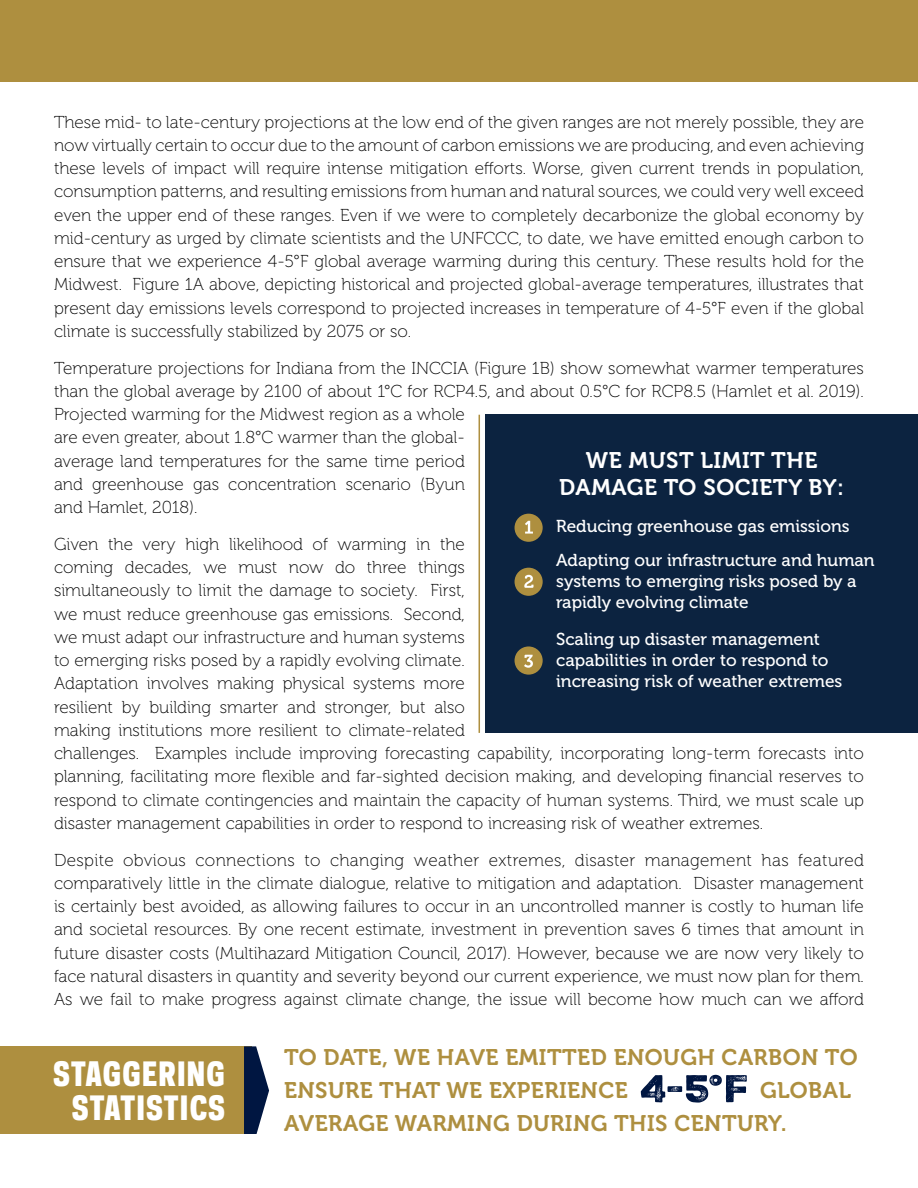
<style>
.page{position:relative;width:918px;height:1188px;background:#fff}
.page>*{position:absolute;margin:0;border:0;box-sizing:border-box;transform-origin:0 0}
.t1{font:800 31.5px/34.5px "Galaxie Polaris Condensed";letter-spacing:.02em;color:#fff;text-align:center}
.t2{font:22.5px/33px "Museo 700";letter-spacing:.02em;color:#ae8f3f}
.t3{font:22.5px/27px "Museo 700";letter-spacing:.025em;color:#fff;text-align:center}
.t4{font:17.25px/23.2px "Museo 100";color:#000;text-align:justify}
.t5{font:17.25px/21px "Museo 500";color:#fff}
</style>
<div class="page">
<div style="left:0;top:0;width:918px;height:81px;background:#ae8f3f"></div>
<div style="left:0;top:1046px;width:252px;height:88px;background:#ae8f3f"></div>
<svg style="left:244px;top:1046px;width:25px;height:88px"></svg>
<svg style="left:641px;top:1075px;width:106px;height:28px"></svg>
<hr style="left:479px;top:415px;width:1px;height:318px;background:#ae8f3f">
<div style="left:485px;top:415px;width:433px;height:318px;background:#0c2340"></div>
<div style="left:515px;top:514px;width:28px;height:28px;background:#ae8f3f;border-radius:50%"></div>
<div style="left:515px;top:568px;width:28px;height:28px;background:#ae8f3f;border-radius:50%"></div>
<div style="left:515px;top:646px;width:28px;height:29px;background:#ae8f3f;border-radius:50%"></div>
<svg style="left:525px;top:521px;width:8px;height:13px"></svg>
<svg style="left:524px;top:575px;width:10px;height:13px"></svg>
<svg style="left:524px;top:655px;width:9px;height:13px"></svg>
<p class="t4" style="left:54px;top:110px;width:812px">These mid- to late-century projections at the low end of the given ranges are not merely possible, they are now virtually certain to occur due to the amount of carbon emissions we are producing, and even achieving these levels of impact will require intense mitigation efforts. Worse, given current trends in population, consumption patterns, and resulting emissions from human and natural sources, we could very well exceed even the upper end of these ranges. Even if we were to completely decarbonize the global economy by mid-century as urged by climate scientists and the UNFCCC, to date, we have emitted enough carbon to ensure that we experience 4-5°F global average warming during this century. These results hold for the Midwest. Figure 1A above, depicting historical and projected global-average temperatures, illustrates that present day emissions levels correspond to projected increases in temperature of 4-5°F even if the global climate is successfully stabilized by 2075 or so.</p>
<p class="t4" style="left:54px;top:356px;width:811px;text-align:left">Temperature projections for Indiana from the INCCIA (Figure 1B) show somewhat warmer temperatures than the global average by 2100 of about 1°C for RCP4.5, and about 0.5°C for RCP8.5 (Hamlet et al. 2019).<br>Projected warming for the Midwest region as a whole<br>are even greater, about 1.8°C warmer than the global-<br>average land temperatures for the same time period<br>and greenhouse gas concentration scenario (Byun<br>and Hamlet, 2018).</p>
<p class="t4" style="left:54px;top:533px;width:812px;text-align:left">Given the very high likelihood of warming in the<br>coming decades, we must now do three things<br>simultaneously to limit the damage to society. First,<br>we must reduce greenhouse gas emissions. Second,<br>we must adapt our infrastructure and human systems<br>to emerging risks posed by a rapidly evolving climate.<br>Adaptation involves making physical systems more<br>resilient by building smarter and stronger, but also<br>making institutions more resilient to climate-related<br>challenges. Examples include improving forecasting capability, incorporating long-term forecasts into planning, facilitating more flexible and far-sighted decision making, and developing financial reserves to respond to climate contingencies and maintain the capacity of human systems. Third, we must scale up disaster management capabilities in order to respond to increasing risk of weather extremes.</p>
<p class="t4" style="left:54px;top:849px;width:812px">Despite obvious connections to changing weather extremes, disaster management has featured comparatively little in the climate dialogue, relative to mitigation and adaptation. Disaster management is certainly best avoided, as allowing failures to occur in an uncontrolled manner is costly to human life and societal resources. By one recent estimate, investment in prevention saves 6 times that amount in future disaster costs (Multihazard Mitigation Council, 2017). However, because we are now very likely to face natural disasters in quantity and severity beyond our current experience, we must now plan for them.<br>As we fail to make progress against climate change, the issue will become how much can we afford</p>
<h2 class="t3" style="left:559px;top:447px;width:286px">WE MUST LIMIT THE<br>DAMAGE TO SOCIETY BY:</h2>
<p class="t5" style="left:556px;top:509px;width:320px;line-height:34.5px">Reducing greenhouse gas emissions<br>Adapting our infrastructure and human</p>
<p class="t5" style="left:556px;top:571px;width:302px">systems to emerging risks posed by a rapidly evolving climate</p>
<p class="t5" style="left:556px;top:629px;width:288px">Scaling up disaster management capabilities in order to respond to increasing risk of weather extremes</p>
<h1 class="t1" style="left:53px;top:1056px;width:174px">STAGGERING<br>STATISTICS</h1>
<h2 class="t2" style="left:284px;top:1041px;width:575px">TO DATE, WE HAVE EMITTED ENOUGH CARBON TO<br>ENSURE THAT WE EXPERIENCE</h2>
<h2 class="t2" style="left:284px;top:1074px;width:568px;text-indent:476px">GLOBAL<br>AVERAGE WARMING DURING THIS CENTURY.</h2>
</div>
